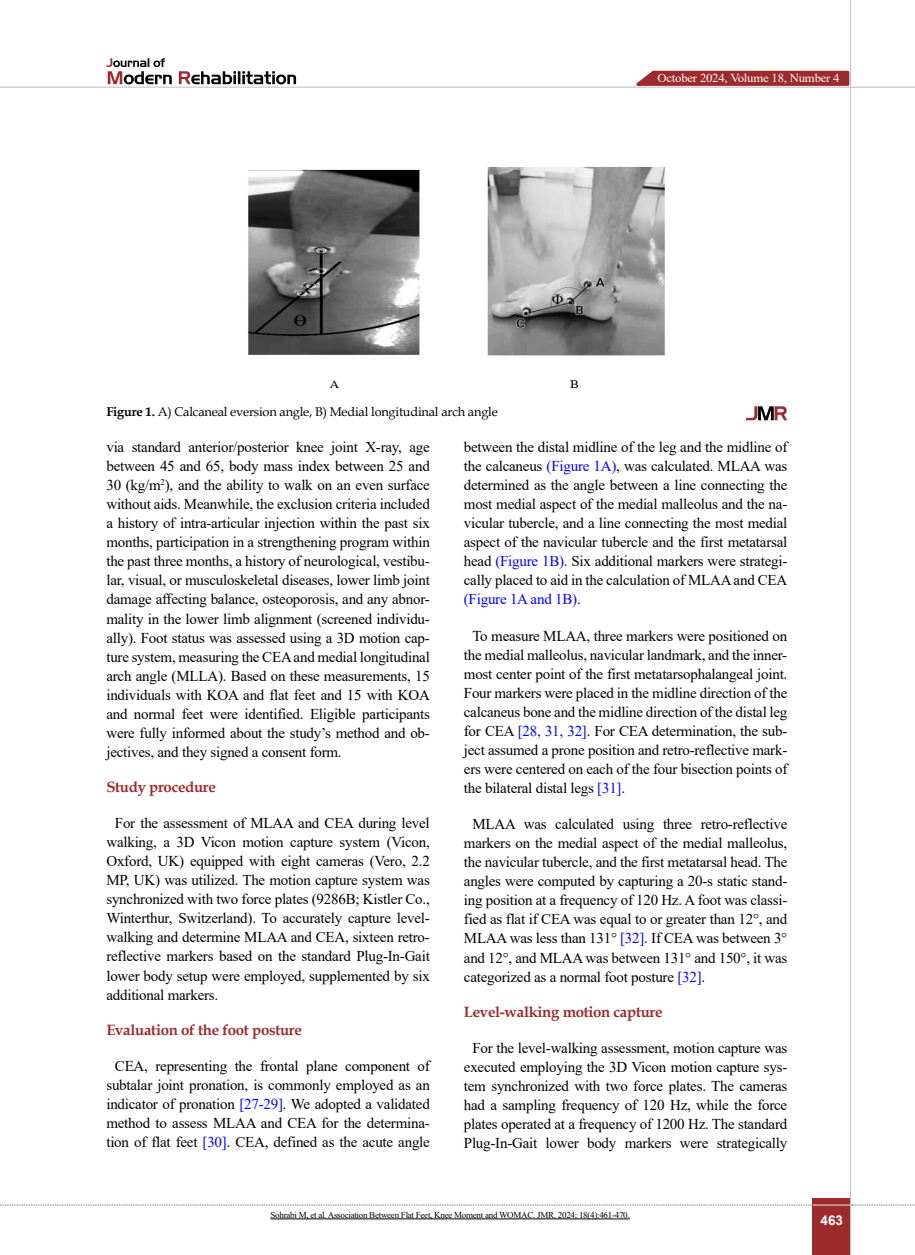
<style>
.page{position:relative;width:915px;height:1255px;background:#fff}
.page>*{position:absolute;margin:0;border:0;box-sizing:border-box;transform-origin:0 0}
.t1{font:15px/19px "Times New Roman";letter-spacing:-.015em;color:#000;text-align:justify}
.t2{font:700 15px "Book Antiqua";letter-spacing:-.02em;color:#9d2a2d}
.t3{font:700 13.5px "Arial";color:#fff}
.t4{font:12.75px "Book Antiqua";letter-spacing:-.015em;color:#000}
.t5{font:12.15px "Times New Roman";letter-spacing:-.015em;color:#fff;scale:1.05 1}
.t6{font:9px "Times New Roman";letter-spacing:-.03em;color:#000}
.s1{font-weight:700}
.s2{color:#00f}
</style>
<div class="page">
<div style="left:812px;top:1198px;width:38px;height:56px;background:#9d2a2d"></div>
<hr style="left:849px;top:0;width:1px;height:1254px;background:#c2c4c6">
<hr style="left:0;top:87px;width:914px;height:1px;background:#c2c4c6">
<hr style="left:812px;top:1204px;width:38px;height:1px;background:#ebebec">
<svg style="left:0;top:1204px;width:812px;height:1px"></svg>
<svg style="left:851px;top:1204px;width:64px;height:1px"></svg>
<svg style="left:179px;top:71px;width:117px;height:13px"></svg>
<svg style="left:106px;top:58px;width:66px;height:26px"></svg>
<img style="left:248px;top:167px;width:417px;height:221px">
<svg style="left:746px;top:406px;width:41px;height:14px"></svg>
<hr style="left:270px;top:1218px;width:359px;height:1px;background:#000">
<svg style="left:629px;top:69px;width:221px;height:18px;background:#b05658"></svg>
<p class="t4" style="left:106px;top:402px;width:393px"><span class="s1">Figure 1.</span> A) Calcaneal eversion angle, B) Medial longitudinal arch angle</p>
<p class="t5" style="left:657px;top:69px;width:175px">October 2024, Volume 18, Number 4</p>
<p class="t1" style="left:106px;top:437px;width:325px">via standard anterior/posterior knee joint X-ray, age between 45 and 65, body mass index between 25 and 30 (kg/m<sup>2</sup>), and the ability to walk on an even surface without aids. Meanwhile, the exclusion criteria included a history of intra-articular injection within the past six months, participation in a strengthening program within the past three months, a history of neurological, vestibu&shy;lar, visual, or musculoskeletal diseases, lower limb joint damage affecting balance, osteoporosis, and any abnor&shy;mality in the lower limb alignment (screened individu&shy;ally). Foot status was assessed using a 3D motion cap&shy;ture system, measuring the CEA and medial longitudinal arch angle (MLLA). Based on these measurements, 15 individuals with KOA and flat feet and 15 with KOA and normal feet were identified. Eligible participants were fully informed about the study’s method and ob&shy;jectives, and they signed a consent form.</p>
<p class="t2" style="left:106px;top:776px;width:111px">Study procedure</p>
<p class="t1" style="left:106px;top:813px;width:325px;text-indent:9px">For the assessment of MLAA and CEA during level walking, a 3D Vicon motion capture system (Vicon, Oxford, UK) equipped with eight cameras (Vero, 2.2<br>MP, UK) was utilized. The motion capture system was synchronized with two force plates (9286B; Kistler Co., Winterthur, Switzerland). To accurately capture level&shy;walking and determine MLAA and CEA, sixteen retro&shy;reflective markers based on the standard Plug-In-Gait lower body setup were employed, supplemented by six additional markers.</p>
<p class="t2" style="left:106px;top:1019px;width:197px">Evaluation of the foot posture</p>
<p class="t1" style="left:106px;top:1055px;width:325px;text-align:center">CEA, representing the frontal plane component of subtalar joint pronation, is commonly employed as an indicator of pronation <span class="s2">[27-29]</span>. We adopted a validated method to assess MLAA and CEA for the determina&shy;tion of flat feet <span class="s2">[30]</span>. CEA, defined as the acute angle</p>
<p class="t1" style="left:463px;top:437px;width:325px">between the distal midline of the leg and the midline of the calcaneus <span class="s2">(Figure 1A)</span>, was calculated. MLAA was determined as the angle between a line connecting the most medial aspect of the medial malleolus and the na&shy;vicular tubercle, and a line connecting the most medial aspect of the navicular tubercle and the first metatarsal head <span class="s2">(Figure 1B)</span>. Six additional markers were strategi&shy;cally placed to aid in the calculation of MLAA and CEA <span class="s2">(Figure 1A and 1B)</span>.</p>
<p class="t1" style="left:463px;top:625px;width:325px;text-indent:9px">To measure MLAA, three markers were positioned on the medial malleolus, navicular landmark, and the inner&shy;most center point of the first metatarsophalangeal joint.<br>Four markers were placed in the midline direction of the calcaneus bone and the midline direction of the distal leg for CEA <span class="s2">[28, 31, 32]</span>. For CEA determination, the sub&shy;ject assumed a prone position and retro-reflective mark&shy;ers were centered on each of the four bisection points of the bilateral distal legs <span class="s2">[31]</span>.</p>
<p class="t1" style="left:463px;top:814px;width:325px;text-indent:9px">MLAA was calculated using three retro-reflective markers on the medial aspect of the medial malleolus, the navicular tubercle, and the first metatarsal head. The angles were computed by capturing a 20-s static stand&shy;ing position at a frequency of 120 Hz. A foot was classi&shy;fied as flat if CEA was equal to or greater than 12°, and MLAA was less than 131° <span class="s2">[32]</span>. If CEA was between 3° and 12°, and MLAA was between 131° and 150°, it was categorized as a normal foot posture <span class="s2">[32]</span>.</p>
<p class="t2" style="left:463px;top:1001px;width:200px">Level-walking motion capture</p>
<p class="t1" style="left:463px;top:1037px;width:325px;text-align:center">For the level-walking assessment, motion capture was executed employing the 3D Vicon motion capture sys&shy;tem synchronized with two force plates. The cameras had a sampling frequency of 120 Hz, while the force plates operated at a frequency of 1200 Hz. The standard Plug-In-Gait lower body markers were strategically</p>
<p class="t6" style="left:270px;top:1208px;width:360px">Sohrabi M, et al. Association Between Flat Feet, Knee Moment and WOMAC. JMR. 2024; 18(4):461-470.</p>
<p class="t3" style="left:820px;top:1210px;width:24px">463</p>
</div>
